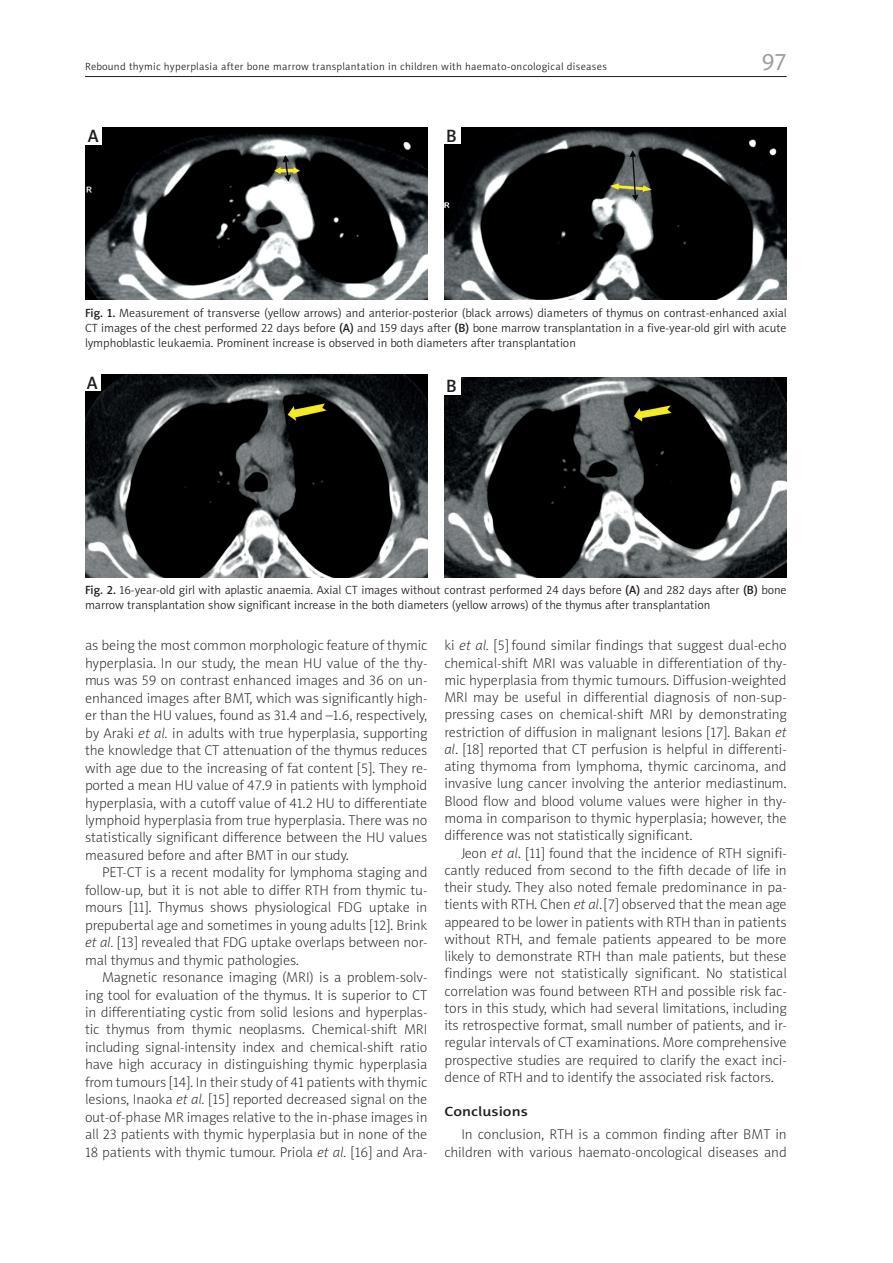
<style>
.page{position:relative;width:893px;height:1263px;background:#fff}
.page>*{position:absolute;margin:0;border:0;box-sizing:border-box;transform-origin:0 0}
.t1{font:24px "Naomi Sans EFN";color:#9d9fa2}
.t2{font:18px "Naomi Sans EFN Medium";color:#231f20}
.t3{font:14.25px/17.4px "Naomi Sans EFN Thin";color:#231f20;text-align:justify}
.t4{font:13.5px "Naomi Sans EFN Medium";color:#231f20;scale:1.2 1}
.t5{font:12px/15px "Naomi Sans EFN Light";color:#231f20;text-align:justify}
.t6{font:10.5px "Naomi Sans EFN Light";letter-spacing:.03em;color:#231f20}
.s1{font-family:"Naomi Sans EFN Medium"}
.s2{font-style:italic}
</style>
<div class="page">
<hr style="left:85px;top:76px;width:702px;height:1px;background:#231f20">
<img style="left:85px;top:128px;width:342px;height:171px">
<img style="left:444px;top:128px;width:343px;height:171px">
<div style="left:85px;top:127px;width:17px;height:17px;background:#fff"></div>
<div style="left:443px;top:127px;width:17px;height:17px;background:#fff"></div>
<img style="left:85px;top:374px;width:342px;height:203px">
<img style="left:444px;top:377px;width:343px;height:200px">
<div style="left:443px;top:377px;width:17px;height:17px;background:#fff"></div>
<div style="left:84px;top:374px;width:17px;height:17px;background:#fff"></div>
<p class="t6" style="left:85px;top:61px;width:523px">Rebound thymic hyperplasia after bone marrow transplantation in children with haemato-oncological diseases</p>
<h1 class="t1" style="left:762px;top:48px;width:26px">97</h1>
<p class="t2" style="left:88px;top:126px;width:12px">A</p>
<p class="t2" style="left:446px;top:125px;width:12px">B</p>
<p class="t5" style="left:85px;top:305px;width:703px"><span class="s1">Fig. 1.</span> Measurement of transverse (yellow arrows) and anterior-posterior (black arrows) diameters of thymus on contrast-enhanced axial CT images of the chest performed 22 days before <span class="s1">(A)</span> and 159 days after <span class="s1">(B)</span> bone marrow transplantation in a five-year-old girl with acute lymphoblastic leukaemia. Prominent increase is observed in both diameters after transplantation</p>
<p class="t2" style="left:87px;top:372px;width:12px">A</p>
<p class="t2" style="left:446px;top:376px;width:12px">B</p>
<p class="t5" style="left:85px;top:583px;width:703px"><span class="s1">Fig. 2.</span> 16-year-old girl with aplastic anaemia. Axial CT images without contrast performed 24 days before <span class="s1">(A)</span> and 282 days after <span class="s1">(B)</span> bone marrow transplantation show significant increase in the both diameters (yellow arrows) of the thymus after transplantation</p>
<p class="t3" style="left:85px;top:637px;width:344px">as being the most common morphologic feature of thymic hyperplasia. In our study, the mean HU value of the thy&shy;mus was 59 on contrast enhanced images and 36 on un&shy;enhanced images after BMT, which was significantly high&shy;er than the HU values, found as 31.4 and –1.6, respectively, by Araki <span class="s2">et al.</span> in adults with true hyperplasia, supporting the knowledge that CT attenuation of the thymus reduces with age due to the increasing of fat content [5]. They re&shy;ported a mean HU value of 47.9 in patients with lymphoid hyperplasia, with a cutoff value of 41.2 HU to differentiate lymphoid hyperplasia from true hyperplasia. There was no statistically significant difference between the HU values measured before and after BMT in our study.</p>
<p class="t3" style="left:85px;top:864px;width:344px;text-indent:17px">PET-CT is a recent modality for lymphoma staging and follow-up, but it is not able to differ RTH from thymic tu&shy;mours [11]. Thymus shows physiological FDG uptake in prepubertal age and sometimes in young adults [12]. Brink <span class="s2">et al.</span> [13] revealed that FDG uptake overlaps between nor&shy;mal thymus and thymic pathologies.</p>
<p class="t3" style="left:85px;top:969px;width:344px;text-indent:17px">Magnetic resonance imaging (MRI) is a problem-solv&shy;ing tool for evaluation of the thymus. It is superior to CT in differentiating cystic from solid lesions and hyperplas&shy;tic thymus from thymic neoplasms. Chemical-shift MRI including signal-intensity index and chemical-shift ratio have high accuracy in distinguishing thymic hyperplasia from tumours [14]. In their study of 41 patients with thymic lesions, Inaoka <span class="s2">et al.</span> [15] reported decreased signal on the out-of-phase MR images relative to the in-phase images in all 23 patients with thymic hyperplasia but in none of the 18 patients with thymic tumour. Priola <span class="s2">et al.</span> [16] and Ara-</p>
<p class="t3" style="left:444px;top:637px;width:344px">ki <span class="s2">et al.</span> [5] found similar findings that suggest dual-echo chemical-shift MRI was valuable in differentiation of thy&shy;mic hyperplasia from thymic tumours. Diffusion-weighted MRI may be useful in differential diagnosis of non-sup&shy;pressing cases on chemical-shift MRI by demonstrating restriction of diffusion in malignant lesions [17]. Bakan <span class="s2">et al</span>. [18] reported that CT perfusion is helpful in differenti&shy;ating thymoma from lymphoma, thymic carcinoma, and invasive lung cancer involving the anterior mediastinum.<br>Blood flow and blood volume values were higher in thy&shy;moma in comparison to thymic hyperplasia; however, the difference was not statistically significant.</p>
<p class="t3" style="left:444px;top:844px;width:344px;text-indent:17px">Jeon <span class="s2">et al</span>. [11] found that the incidence of RTH signifi&shy;cantly reduced from second to the fifth decade of life in their study. They also noted female predominance in pa&shy;tients with RTH. Chen <span class="s2">et al</span>.[7] observed that the mean age appeared to be lower in patients with RTH than in patients without RTH, and female patients appeared to be more likely to demonstrate RTH than male patients, but these findings were not statistically significant. No statistical correlation was found between RTH and possible risk fac&shy;tors in this study, which had several limitations, including its retrospective format, small number of patients, and ir&shy;regular intervals of CT examinations. More comprehensive prospective studies are required to clarify the exact inci&shy;dence of RTH and to identify the associated risk factors.</p>
<p class="t4" style="left:444px;top:1103px;width:71px">Conclusions</p>
<p class="t3" style="left:444px;top:1126px;width:344px;text-align:right">In conclusion, RTH is a common finding after BMT in children with various haemato-oncological diseases and</p>
</div>
